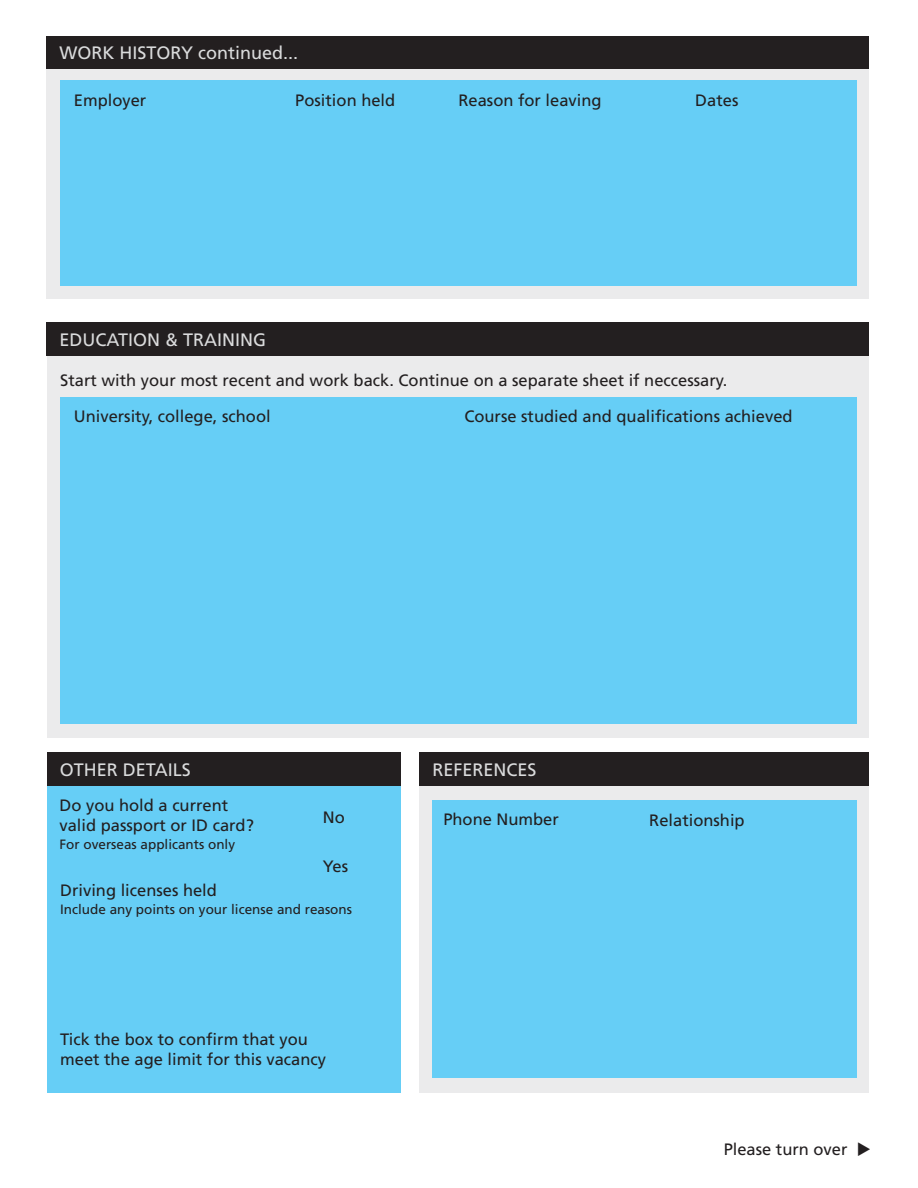
<style>
.page{position:relative;width:918px;height:1188px;background:#fff}
.page>*{position:absolute;margin:0;border:0;box-sizing:border-box;transform-origin:0 0}
.t1{font:18px "Frutiger LT Std";color:#dadbdc}
.t2{font:16.5px/19.8px "Frutiger LT Std";color:#231f20}
.t3{font:13.5px "Frutiger LT Std";color:#231f20}
</style>
<div class="page">
<div style="left:47px;top:36px;width:822px;height:33px;background:#231f20"></div>
<div style="left:47px;top:69px;width:822px;height:230px;background:#ebebec"></div>
<div style="left:47px;top:323px;width:822px;height:33px;background:#231f20"></div>
<div style="left:47px;top:356px;width:822px;height:381px;background:#ebebec"></div>
<div style="left:60px;top:397px;width:797px;height:327px;background:#66cef6"></div>
<div style="left:47px;top:753px;width:354px;height:33px;background:#231f20"></div>
<div style="left:47px;top:786px;width:354px;height:306px;background:#66cef6"></div>
<div style="left:420px;top:752px;width:449px;height:340px;background:#ebebec"></div>
<div style="left:420px;top:753px;width:449px;height:33px;background:#231f20"></div>
<div style="left:433px;top:801px;width:424px;height:277px;background:#66cef6"></div>
<div style="left:60px;top:80px;width:797px;height:206px;background:#66cef6"></div>
<p class="t1" style="left:60px;top:43px;width:240px">WORK HISTORY continued...</p>
<p class="t2" style="left:74px;top:90px;width:74px">Employer</p>
<p class="t2" style="left:295px;top:90px;width:101px">Position held</p>
<p class="t2" style="left:459px;top:90px;width:145px">Reason for leaving</p>
<p class="t2" style="left:695px;top:90px;width:45px">Dates</p>
<p class="t1" style="left:60px;top:329px;width:208px">EDUCATION &amp; TRAINING</p>
<p class="t2" style="left:60px;top:370px;width:669px">Start with your most recent and work back. Continue on a separate sheet if neccessary.</p>
<p class="t2" style="left:74px;top:407px;width:198px">University, college, school</p>
<p class="t2" style="left:464px;top:407px;width:330px">Course studied and qualifications achieved</p>
<p class="t1" style="left:60px;top:759px;width:133px">OTHER DETAILS</p>
<p class="t2" style="left:60px;top:796px;width:196px">Do you hold a current valid passport or ID card?</p>
<p class="t3" style="left:60px;top:836px;width:177px">For overseas applicants only</p>
<p class="t2" style="left:323px;top:808px;width:23px">No</p>
<p class="t2" style="left:323px;top:856px;width:27px">Yes</p>
<p class="t2" style="left:60px;top:880px;width:158px">Driving licenses held</p>
<p class="t3" style="left:60px;top:901px;width:293px">Include any points on your license and reasons</p>
<p class="t2" style="left:60px;top:1030px;width:267px">Tick the box to confirm that you meet the age limit for this vacancy</p>
<p class="t1" style="left:433px;top:759px;width:106px">REFERENCES</p>
<p class="t2" style="left:443px;top:809px;width:117px">Phone Number</p>
<p class="t2" style="left:649px;top:810px;width:97px">Relationship</p>
<p class="t2" style="left:724px;top:1140px;width:149px">Please turn over ◆</p>
</div>
